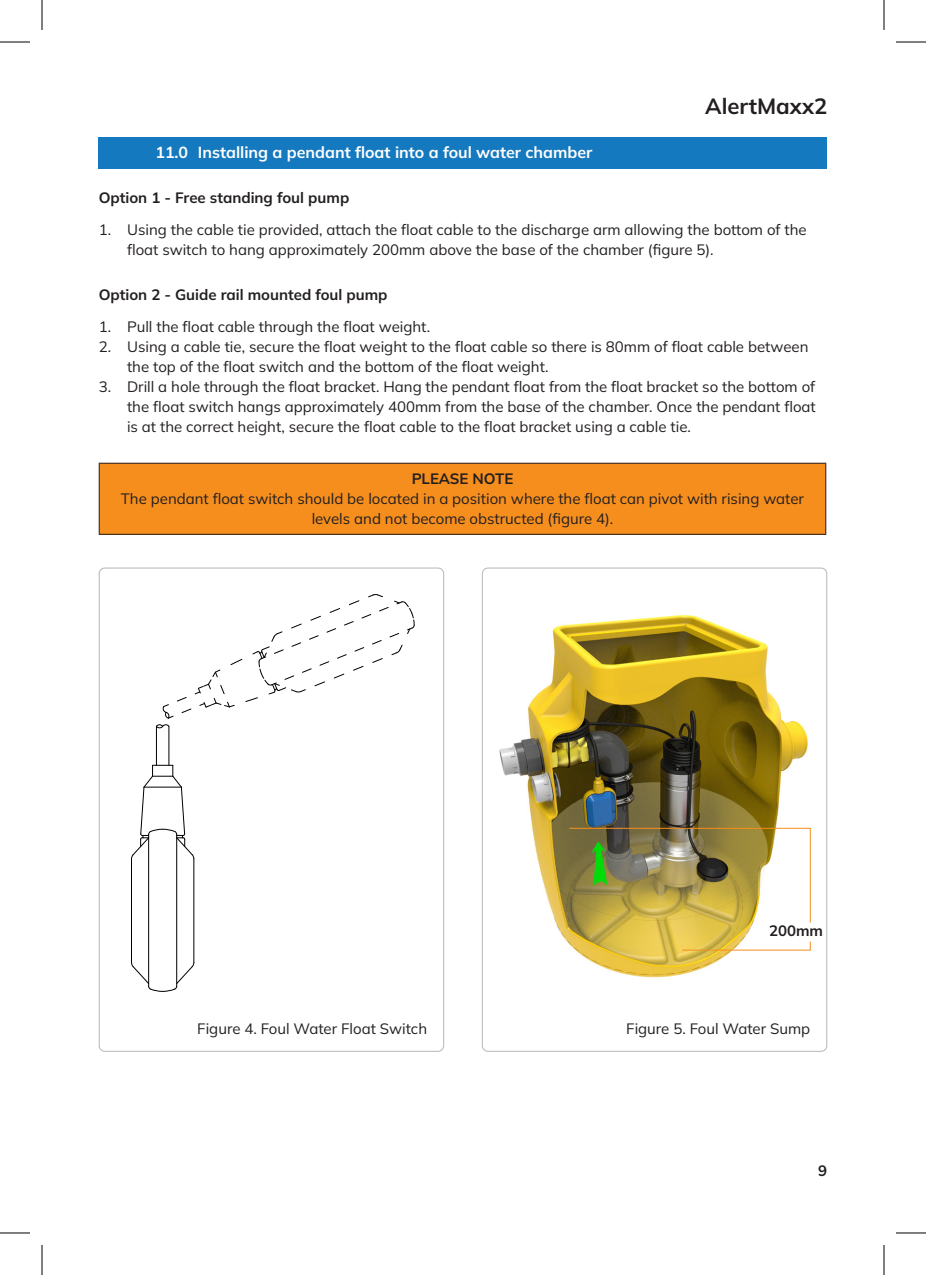
<style>
.page{position:relative;width:926px;height:1275px;background:#fff}
.page>*{position:absolute;margin:0;border:0;box-sizing:border-box;transform-origin:0 0}
.Heading{font:700 22px "Mulish";color:#231f20}
.Blue_Headings{font:700 16px "Mulish";color:#fff}
.CAUTION{font:15px/20px "Mulish";color:#231f20}
.Numbers{font:700 15px "Mulish";color:#231f20}
.Body{font:15px "Mulish";color:#231f20}
.CAUTION-2{font:700 15px "Mulish";color:#231f20}
.Body-2{font:700 15px "Mulish";color:#231f20}
</style>
<div class="page">
<div style="left:99px;top:137px;width:728px;height:31px;background:#1579bf"></div>
<img style="left:499px;top:615px;width:312px;height:363px">
<hr style="left:168px;top:726px;width:1px;height:39px;background:#000001">
<hr style="left:156px;top:726px;width:1px;height:39px;background:#000001">
<hr style="left:176px;top:834px;width:1px;height:152px;background:#000001">
<hr style="left:148px;top:834px;width:1px;height:152px;background:#000001">
<hr style="left:131px;top:859px;width:1px;height:103px;background:#000001">
<hr style="left:193px;top:859px;width:1px;height:103px;background:#000001">
<svg style="left:131px;top:961px;width:64px;height:31px"></svg>
<svg style="left:131px;top:765px;width:64px;height:95px"></svg>
<svg style="left:155px;top:594px;width:260px;height:134px"></svg>
<div style="left:99px;top:463px;width:727px;height:71px;background:#f68e1e"></div>
<hr style="left:99px;top:463px;width:727px;height:1px;background:#231f20">
<hr style="left:99px;top:464px;width:1px;height:70px;background:#231f20">
<hr style="left:825px;top:464px;width:1px;height:70px;background:#231f20">
<hr style="left:99px;top:534px;width:727px;height:1px;background:#231f20">
<hr style="left:682px;top:949px;width:128px;height:1px;background:#f68e1e">
<hr style="left:569px;top:828px;width:241px;height:1px;background:#f68e1e">
<hr style="left:810px;top:828px;width:1px;height:94px;background:#f68e1e">
<hr style="left:0;top:42px;width:30px;height:1px;background:#000">
<hr style="left:896px;top:42px;width:30px;height:1px;background:#000">
<hr style="left:0;top:1232px;width:30px;height:1px;background:#000">
<hr style="left:896px;top:1232px;width:30px;height:1px;background:#000">
<hr style="left:42px;top:0;width:1px;height:30px;background:#000">
<hr style="left:42px;top:1245px;width:1px;height:30px;background:#000">
<hr style="left:884px;top:0;width:1px;height:30px;background:#000">
<hr style="left:884px;top:1245px;width:1px;height:30px;background:#000">
<p class="Blue_Headings" style="left:155px;top:142px;width:439px">11.0 Installing a pendant float into a foul water chamber</p>
<p class="Heading" style="left:705px;top:91px;width:124px">AlertMaxx2</p>
<p class="Numbers" style="left:99px;top:188px;width:252px">Option 1 - Free standing foul pump</p>
<p class="CAUTION" style="left:127px;top:219px;width:681px;text-indent:-28px">1. Using the cable tie provided, attach the float cable to the discharge arm allowing the bottom of the float switch to hang approximately 200mm above the base of the chamber (figure 5).</p>
<p class="Numbers" style="left:99px;top:284px;width:290px">Option 2 - Guide rail mounted foul pump</p>
<p class="CAUTION" style="left:99px;top:316px;width:333px">1. Pull the float cable through the float weight.</p>
<p class="CAUTION" style="left:127px;top:336px;width:683px;text-indent:-28px">2. Using a cable tie, secure the float weight to the float cable so there is 80mm of float cable between the top of the float switch and the bottom of the float weight.</p>
<p class="CAUTION" style="left:127px;top:376px;width:690px;text-align:justify;text-indent:-28px">3. Drill a hole through the float bracket. Hang the pendant float from the float bracket so the bottom of the float switch hangs approximately 400mm from the base of the chamber. Once the pendant float is at the correct height, secure the float cable to the float bracket using a cable tie.</p>
<p class="CAUTION-2" style="left:412px;top:469px;width:103px">PLEASE NOTE</p>
<p class="CAUTION" style="left:121px;top:488px;width:685px;text-align:center">The pendant float switch should be located in a position where the float can pivot with rising water levels and not become obstructed (figure 4).</p>
<p class="Body-2" style="left:769px;top:920px;width:55px">200mm</p>
<p class="Body" style="left:197px;top:1018px;width:231px">Figure 4. Foul Water Float Switch</p>
<p class="Body" style="left:626px;top:1018px;width:186px">Figure 5. Foul Water Sump</p>
<p class="Body-2" style="left:818px;top:1160px;width:10px">9</p>
</div>
